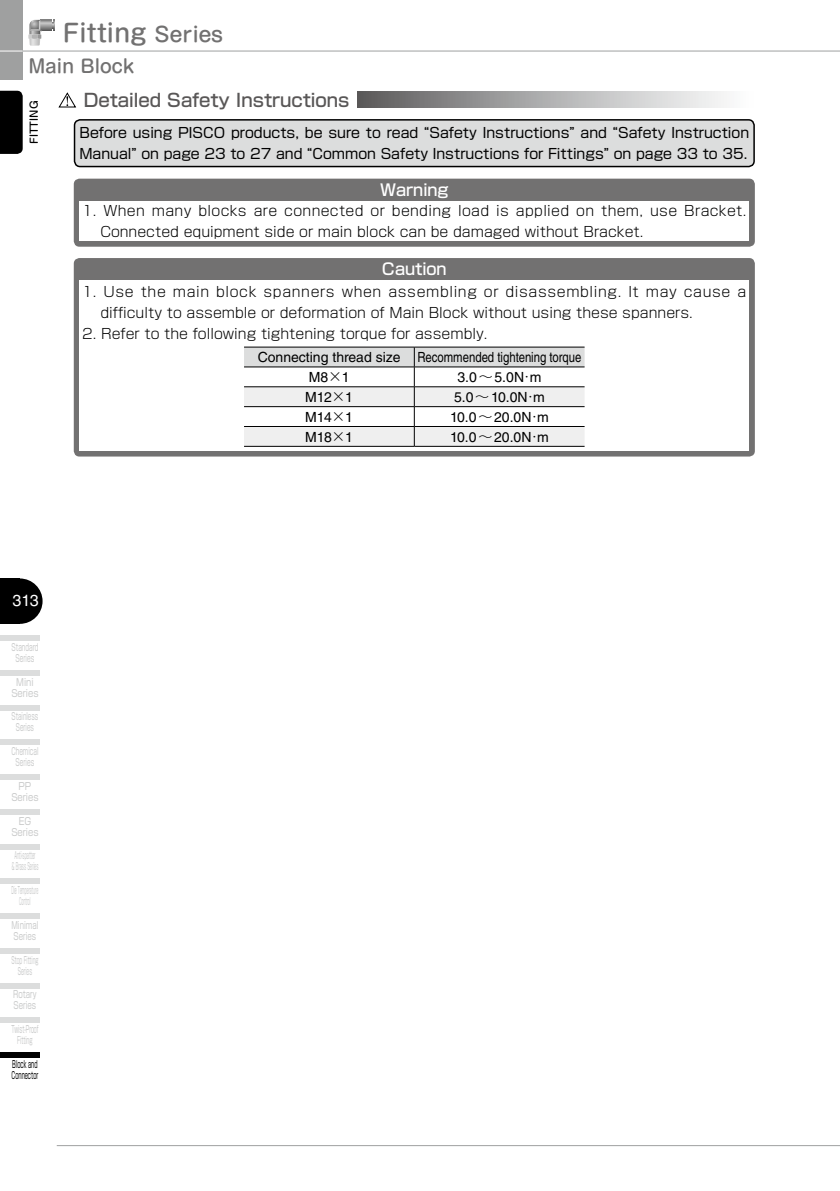
<style>
.page{position:relative;width:840px;height:1191px;background:#fff}
.page>*{position:absolute;margin:0;border:0;box-sizing:border-box;transform-origin:0 0}
.t1{font:500 24px "Shin M Go Pr 6";color:#727171}
.t2{font:500 18px "Shin Go Pr 6";color:#595757}
.t3{font:500 18px "Shin M Go Pr 6";color:#727171}
.t4{font:500 16px "Shin Go Pr 6";color:#fff}
.t5{font:16px "Helvetica LT Std";color:#fff}
.t6{font:300 14px/21px "Shin Go Pr 6";color:#000}
.t7{font:14px/21px "Shin Go Pr 6";color:#000}
.t8{font:300 14px/21px "Shin Go Pr 6";letter-spacing:.02em;color:#000}
.t9{font:14px/19.8px "Helvetica LT Std";color:#000}
.t10{font:10px/11px "Shin Go Pr 6";color:#c9caca;text-align:center;scale:.57 1}
.t11{font:10px/11px "Shin Go Pr 6";color:#c9caca;text-align:center;scale:.83 1}
.t12{font:10px/11px "Shin Go Pr 6";color:#c9caca;scale:.69 1}
.t13{font:10px/11px "Shin Go Pr 6";color:#c9caca;text-align:center;scale:.34 1}
.t14{font:10px/11px "Shin Go Pr 6";color:#c9caca;text-align:center;scale:.31 1}
.t15{font:10px/11px "Shin Go Pr 6";color:#c9caca;text-align:center;scale:.46 1}
.t16{font:10px/11px "Shin Go Pr 6";color:#000;scale:.5 1}
.t17{font:10px/11px "Shin Go Pr 6";color:#c9caca;text-align:center;scale:.44 1}
.t18{font:10px/11px "Shin Go Pr 6";color:#c9caca;text-align:center;scale:.55 1}
.t19{font:500 10px "Shin M Go Pr 6";color:#000}
.s1{font-size:20px}
.s2{font-family:"Shin Go Pr 6";font-weight:300}
</style>
<div class="page">
<hr style="left:23px;top:51px;width:816px;height:1px;background:#9fa0a0">
<hr style="left:57px;top:1145px;width:782px;height:1px;background:#9fa0a0">
<div style="left:0;top:0;width:23px;height:79px;background:#9fa0a0"></div>
<svg style="left:0;top:51px;width:23px;height:1px"></svg>
<svg style="left:28px;top:20px;width:27px;height:25px"></svg>
<div style="left:0;top:635px;width:40px;height:6px;background:#dcdddd"></div>
<div style="left:0;top:670px;width:40px;height:5px;background:#dcdddd"></div>
<div style="left:0;top:704px;width:40px;height:6px;background:#dcdddd"></div>
<div style="left:0;top:739px;width:40px;height:6px;background:#dcdddd"></div>
<div style="left:0;top:774px;width:40px;height:6px;background:#dcdddd"></div>
<div style="left:0;top:809px;width:40px;height:5px;background:#dcdddd"></div>
<div style="left:0;top:843px;width:40px;height:6px;background:#dcdddd"></div>
<div style="left:0;top:878px;width:40px;height:6px;background:#dcdddd"></div>
<div style="left:0;top:913px;width:40px;height:6px;background:#dcdddd"></div>
<div style="left:0;top:948px;width:40px;height:5px;background:#dcdddd"></div>
<div style="left:0;top:982px;width:40px;height:6px;background:#dcdddd"></div>
<div style="left:0;top:1017px;width:40px;height:6px;background:#dcdddd"></div>
<div style="left:0;top:1052px;width:40px;height:6px;background:#000"></div>
<svg style="left:20px;top:578px;width:23px;height:46px"></svg>
<div style="left:0;top:578px;width:20px;height:46px;background:#000"></div>
<svg style="left:0;top:91px;width:23px;height:63px"></svg>
<svg style="left:58px;top:93px;width:18px;height:14px"></svg>
<div style="left:357px;top:92px;width:397px;height:16px;background:linear-gradient(to right,#5e5d5e,#fff)"></div>
<div style="left:74px;top:120px;width:679px;height:46px;background:#dcdddd;border-radius:6px"></div>
<div style="left:74px;top:119px;width:680px;height:48px;border:2px solid #000;border-radius:6px"></div>
<div style="left:74px;top:179px;width:680px;height:68px;background:#727171;border-radius:6px"></div>
<div style="left:79px;top:201px;width:669px;height:40px;background:#fff"></div>
<div style="left:74px;top:258px;width:680px;height:198px;background:#727171;border-radius:6px"></div>
<div style="left:79px;top:281px;width:669px;height:170px;background:#fff"></div>
<svg style="left:244px;top:347px;width:340px;height:99px"></svg>
<hr style="left:244px;top:446px;width:170px;height:1px;background:#000">
<hr style="left:414px;top:446px;width:170px;height:1px;background:#000">
<h1 class="t1" style="left:63px;top:14px;width:162px">Fitting <span class="s1">Series</span></h1>
<p class="t3" style="left:28px;top:51px;width:107px">Main Block</p>
<p class="t19" style="left:26px;top:144px;width:45px;rotate:-90deg">FITTING</p>
<p class="t2" style="left:84px;top:85px;width:267px">Detailed Safety Instructions</p>
<p class="t7" style="left:79px;top:121px;width:671px">Before using PISCO products, be sure to read “Safety Instructions” and “Safety Instruction<br>Manual” on page 23 to 27 and “Common Safety Instructions for Fittings” on page 33 to 35.</p>
<p class="t4" style="left:380px;top:177px;width:70px">Warning</p>
<p class="t8" style="left:100px;top:199px;width:647px;text-indent:-18px">1. When many blocks are connected or bending load is applied on them, use Bracket.<br>Connected equipment side or main block can be damaged without Bracket.</p>
<p class="t4" style="left:382px;top:256px;width:66px">Caution</p>
<p class="t6" style="left:100px;top:280px;width:647px;text-indent:-18px">1. Use the main block spanners when assembling or disassembling. It may cause a difficulty to assemble or deformation of Main Block without using these spanners.</p>
<p class="t6" style="left:82px;top:322px;width:406px">2. Refer to the following tightening torque for assembly.</p>
<p class="t9" style="left:309px;top:347px;width:274px;text-indent:-51px">Connecting thread size Recommended tightening torque<br>M8<span class="s2">×</span>1</p>
<p class="t9" style="left:457px;top:367px;width:85px">3.0<span class="s2">～</span>5.0N<span class="s2">・</span>m</p>
<p class="t9" style="left:305px;top:387px;width:49px">M12<span class="s2">×</span>1</p>
<p class="t9" style="left:454px;top:387px;width:92px">5.0<span class="s2">～</span>10.0N<span class="s2">・</span>m</p>
<p class="t9" style="left:305px;top:407px;width:49px">M14<span class="s2">×</span>1</p>
<p class="t9" style="left:450px;top:407px;width:100px">10.0<span class="s2">～</span>20.0N<span class="s2">・</span>m</p>
<p class="t9" style="left:305px;top:427px;width:49px">M18<span class="s2">×</span>1</p>
<p class="t9" style="left:450px;top:427px;width:100px">10.0<span class="s2">～</span>20.0N<span class="s2">・</span>m</p>
<p class="t5" style="left:12px;top:591px;width:28px">313</p>
<p class="t10" style="left:11px;top:641px;width:49px">Standard<br>Series</p>
<p class="t11" style="left:11px;top:675px;width:34px">Mini<br>Series</p>
<p class="t18" style="left:12px;top:710px;width:50px">Stainless<br>Series</p>
<p class="t10" style="left:11px;top:745px;width:49px">Chemical<br>Series</p>
<p class="t11" style="left:11px;top:780px;width:34px">PP<br>Series</p>
<p class="t11" style="left:11px;top:814px;width:34px">EG<br>Series</p>
<p class="t13" style="left:11px;top:849px;width:81px">Anti-spatter<br>＆ Brass Series</p>
<p class="t14" style="left:12px;top:884px;width:88px">Die Temperature<br>Control</p>
<p class="t12" style="left:11px;top:919px;width:41px">Minimal<br>Series</p>
<p class="t17" style="left:11px;top:953px;width:63px">Stop Fitting<br>Series</p>
<p class="t12" style="left:13px;top:988px;width:35px">Rotary<br>Series</p>
<p class="t15" style="left:11px;top:1023px;width:61px">Twist-Proof<br>Fitting</p>
<p class="t16" style="left:12px;top:1058px;width:55px">Block and<br>Connector</p>
</div>
